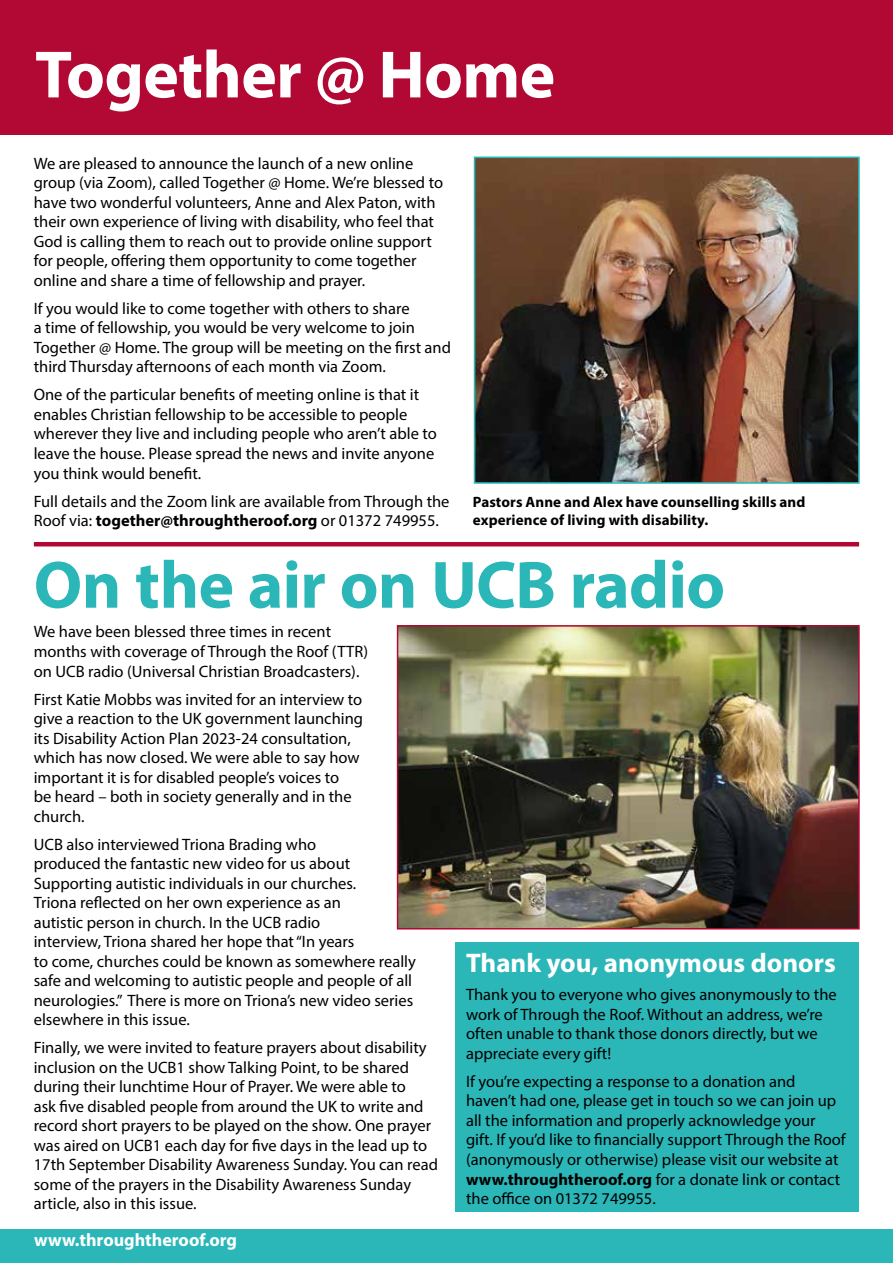
<style>
.page{position:relative;width:893px;height:1263px;background:#fff}
.page>*{position:absolute;margin:0;border:0;box-sizing:border-box;transform-origin:0 0}
.t1{font:700 67.5px "Myriad Pro";letter-spacing:-.01em;color:#2bb6b7}
.t2{font:700 67.5px "Myriad Pro";letter-spacing:-.01em;color:#fff}
.t3{font:700 27px "Myriad Pro";color:#fff}
.t4{font:700 18px "Myriad Pro";color:#fff}
.t5{font:16.5px/19.5px "Myriad Pro";color:#000}
.t6{font:700 15px/18px "Myriad Pro";letter-spacing:.005em;color:#000}
.s1{font-weight:700}
</style>
<div class="page">
<div style="left:0;top:1229px;width:893px;height:34px;background:#2bb6b7"></div>
<div style="left:0;top:0;width:893px;height:134px;background:#b10933"></div>
<div style="left:455px;top:943px;width:404px;height:269px;background:#2bb6b7"></div>
<img style="left:477px;top:160px;width:380px;height:321px">
<div style="left:474px;top:157px;width:386px;height:327px;border:2px solid #2bb6b7"></div>
<hr style="left:34px;top:542px;width:825px;height:4px;background:#b10933">
<img style="left:400px;top:628px;width:457px;height:298px">
<div style="left:397px;top:625px;width:463px;height:304px;border:2px solid #b10933"></div>
<h1 class="t2" style="left:35px;top:31px;width:522px">Together @ Home</h1>
<p class="t5" style="left:34px;top:153px;width:411px">We are pleased to announce the launch of a new online group (via Zoom), called Together @ Home. We’re blessed to have two wonderful volunteers, Anne and Alex Paton, with their own experience of living with disability, who feel that God is calling them to reach out to provide online support for people, offering them opportunity to come together online and share a time of fellowship and prayer.</p>
<p class="t5" style="left:34px;top:298px;width:419px">If you would like to come together with others to share<br>a time of fellowship, you would be very welcome to join Together @ Home. The group will be meeting on the first and third Thursday afternoons of each month via Zoom.</p>
<p class="t5" style="left:34px;top:385px;width:405px">One of the particular benefits of meeting online is that it enables Christian fellowship to be accessible to people wherever they live and including people who aren’t able to leave the house. Please spread the news and invite anyone you think would benefit.</p>
<p class="t5" style="left:34px;top:491px;width:417px">Full details and the Zoom link are available from Through the<br>Roof via: <span class="s1">together@throughtheroof.org</span> or 01372 749955.</p>
<p class="t6" style="left:473px;top:492px;width:334px">Pastors Anne and Alex have counselling skills and experience of living with disability.</p>
<h1 class="t1" style="left:34px;top:541px;width:693px">On the air on UCB radio</h1>
<p class="t5" style="left:34px;top:622px;width:336px">We have been blessed three times in recent months with coverage of Through the Roof (TTR) on UCB radio (Universal Christian Broadcasters).</p>
<p class="t5" style="left:34px;top:689px;width:331px">First Katie Mobbs was invited for an interview to give a reaction to the UK government launching its Disability Action Plan 2023-24 consultation, which has now closed. We were able to say how important it is for disabled people’s voices to<br>be heard – both in society generally and in the church.</p>
<p class="t5" style="left:34px;top:834px;width:384px">UCB also interviewed Triona Brading who<br>produced the fantastic new video for us about Supporting autistic individuals in our churches.<br>Triona reflected on her own experience as an<br>autistic person in church. In the UCB radio<br>interview, Triona shared her hope that “In years<br>to come, churches could be known as somewhere really safe and welcoming to autistic people and people of all neurologies.” There is more on Triona’s new video series elsewhere in this issue.</p>
<p class="t5" style="left:34px;top:1037px;width:406px">Finally, we were invited to feature prayers about disability inclusion on the UCB1 show Talking Point, to be shared during their lunchtime Hour of Prayer. We were able to<br>ask five disabled people from around the UK to write and record short prayers to be played on the show. One prayer was aired on UCB1 each day for five days in the lead up to 17th September Disability Awareness Sunday. You can read some of the prayers in the Disability Awareness Sunday article, also in this issue.</p>
<h2 class="t3" style="left:466px;top:946px;width:371px">Thank you, anonymous donors</h2>
<p class="t5" style="left:466px;top:985px;width:372px">Thank you to everyone who gives anonymously to the work of Through the Roof. Without an address, we’re often unable to thank those donors directly, but we appreciate every gift!</p>
<p class="t5" style="left:466px;top:1071px;width:381px">If you’re expecting a response to a donation and haven’t had one, please get in touch so we can join up all the information and properly acknowledge your gift. If you’d like to financially support Through the Roof (anonymously or otherwise) please visit our website at <span class="s1">www.throughtheroof.org</span> for a donate link or contact the office on 01372 749955.</p>
<p class="t4" style="left:34px;top:1228px;width:205px">www.throughtheroof.org</p>
</div>
